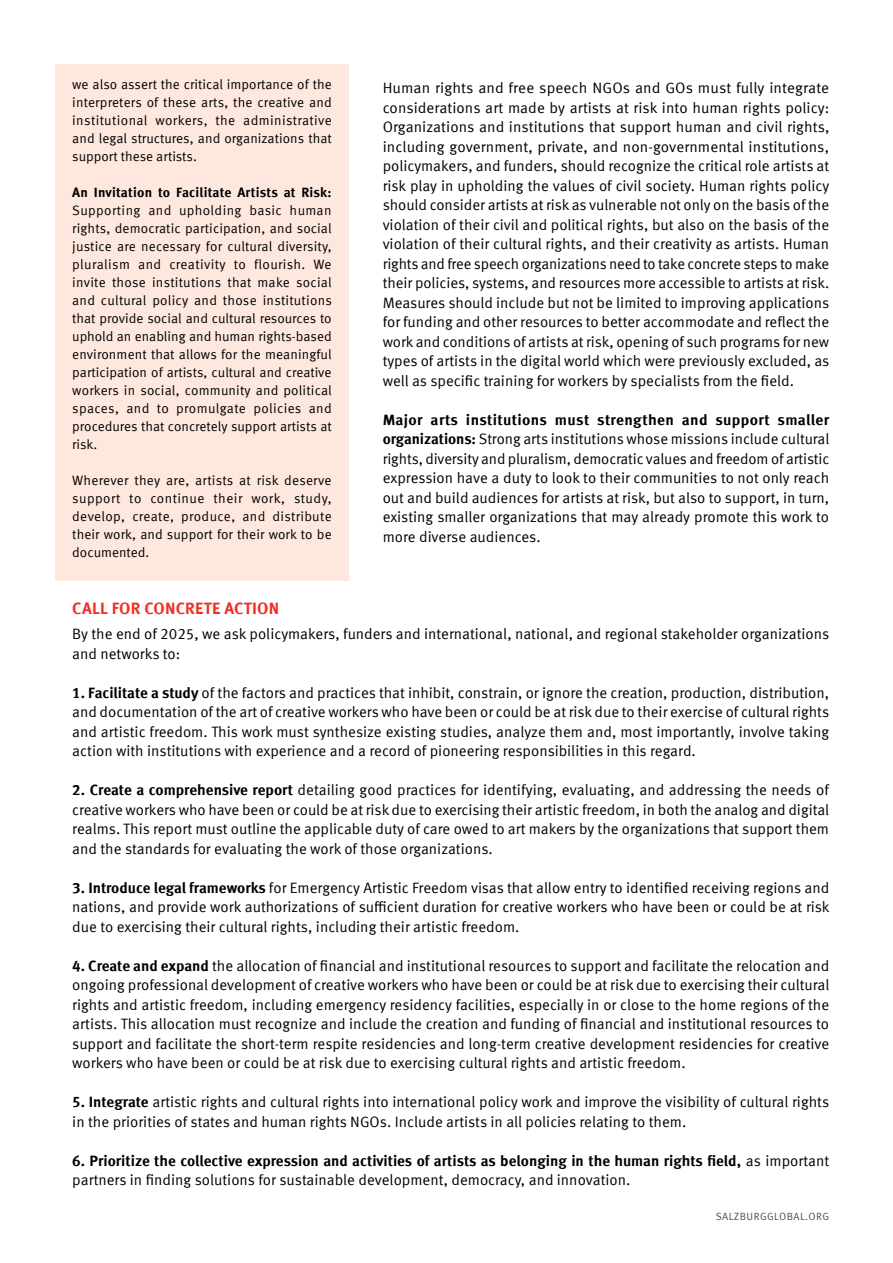
<style>
.page{position:relative;width:893px;height:1263px;background:#fff}
.page>*{position:absolute;margin:0;border:0;box-sizing:border-box;transform-origin:0 0}
.t1{font:700 16.5px "Meta Offc";letter-spacing:.01em;color:#ee3124}
.t2{font:15px/19.5px "Meta Offc Norm";color:#000;text-align:justify}
.t3{font:700 15px "Meta Offc";color:#000}
.t4{font:700 15px "Meta Offc";letter-spacing:.025em;color:#000}
.t5{font:13.5px/18px "Meta Offc Norm";color:#000;text-align:justify}
.t6{font:700 13.5px "Meta Offc";letter-spacing:.015em;color:#000}
.t7{font:10.5px "Meta Pro Norm";letter-spacing:.04em;color:#53504d}
.s1{font-family:"Meta Offc";font-weight:700}
.s2{font-family:"Meta Offc Norm";font-weight:400}
</style>
<div class="page">
<div style="left:55px;top:64px;width:294px;height:516px;background:#fee8dd"></div>
<p class="t5" style="left:72px;top:76px;width:261px">we also assert the critical importance of the interpreters of these arts, the creative and institutional workers, the administrative and legal structures, and organizations that support these artists.</p>
<p class="t6" style="left:72px;top:184px;width:261px">An Invitation to Facilitate Artists at Risk:</p>
<p class="t5" style="left:72px;top:202px;width:261px">Supporting and upholding basic human rights, democratic participation, and social justice are necessary for cultural diversity, pluralism and creativity to flourish. We invite those institutions that make social and cultural policy and those institutions that provide social and cultural resources to uphold an enabling and human rights-based environment that allows for the meaningful participation of artists, cultural and creative workers in social, community and political spaces, and to promulgate policies and procedures that concretely support artists at risk.</p>
<p class="t5" style="left:72px;top:472px;width:261px">Wherever they are, artists at risk deserve support to continue their work, study, develop, create, produce, and distribute their work, and support for their work to be documented.</p>
<p class="t2" style="left:383px;top:78px;width:448px">Human rights and free speech NGOs and GOs must fully integrate considerations art made by artists at risk into human rights policy:<br>Organizations and institutions that support human and civil rights, including government, private, and non-governmental institutions, policymakers, and funders, should recognize the critical role artists at risk play in upholding the values of civil society. Human rights policy should consider artists at risk as vulnerable not only on the basis of the violation of their civil and political rights, but also on the basis of the violation of their cultural rights, and their creativity as artists. Human rights and free speech organizations need to take concrete steps to make their policies, systems, and resources more accessible to artists at risk.<br>Measures should include but not be limited to improving applications for funding and other resources to better accommodate and reflect the work and conditions of artists at risk, opening of such programs for new types of artists in the digital world which were previously excluded, as well as specific training for workers by specialists from the field.</p>
<p class="t4" style="left:383px;top:410px;width:448px">Major arts institutions must strengthen and support smaller</p>
<p class="t2" style="left:383px;top:429px;width:448px"><span class="s1">organizations:</span> Strong arts institutions whose missions include cultural rights, diversity and pluralism, democratic values and freedom of artistic expression have a duty to look to their communities to not only reach out and build audiences for artists at risk, but also to support, in turn, existing smaller organizations that may already promote this work to more diverse audiences.</p>
<p class="t1" style="left:72px;top:598px;width:208px">CALL FOR CONCRETE ACTION</p>
<p class="t2" style="left:72px;top:624px;width:758px">By the end of 2025, we ask policymakers, funders and international, national, and regional stakeholder organizations and networks to:</p>
<p class="t2" style="left:72px;top:683px;width:758px"><span class="s1">1. Facilitate a study</span> of the factors and practices that inhibit, constrain, or ignore the creation, production, distribution, and documentation of the art of creative workers who have been or could be at risk due to their exercise of cultural rights and artistic freedom. This work must synthesize existing studies, analyze them and, most importantly, involve taking action with institutions with experience and a record of pioneering responsibilities in this regard.</p>
<p class="t2" style="left:72px;top:780px;width:758px"><span class="s1">2. Create a comprehensive report</span> detailing good practices for identifying, evaluating, and addressing the needs of creative workers who have been or could be at risk due to exercising their artistic freedom, in both the analog and digital realms. This report must outline the applicable duty of care owed to art makers by the organizations that support them and the standards for evaluating the work of those organizations.</p>
<p class="t2" style="left:72px;top:878px;width:759px"><span class="s1">3. Introduce legal frameworks</span> for Emergency Artistic Freedom visas that allow entry to identified receiving regions and nations, and provide work authorizations of sufficient duration for creative workers who have been or could be at risk due to exercising their cultural rights, including their artistic freedom.</p>
<p class="t2" style="left:72px;top:956px;width:759px"><span class="s1">4. Create and expand</span> the allocation of financial and institutional resources to support and facilitate the relocation and ongoing professional development of creative workers who have been or could be at risk due to exercising their cultural rights and artistic freedom, including emergency residency facilities, especially in or close to the home regions of the artists. This allocation must recognize and include the creation and funding of financial and institutional resources to support and facilitate the short-term respite residencies and long-term creative development residencies for creative workers who have been or could be at risk due to exercising cultural rights and artistic freedom.</p>
<p class="t2" style="left:72px;top:1092px;width:758px"><span class="s1">5. Integrate</span> artistic rights and cultural rights into international policy work and improve the visibility of cultural rights in the priorities of states and human rights NGOs. Include artists in all policies relating to them.</p>
<p class="t3" style="left:72px;top:1151px;width:758px">6. Prioritize the collective expression and activities of artists as belonging in the human rights field, <span class="s2">as important</span></p>
<p class="t2" style="left:72px;top:1170px;width:560px">partners in finding solutions for sustainable development, democracy, and innovation.</p>
<p class="t7" style="left:716px;top:1208px;width:115px">SALZBURGGLOBAL.ORG</p>
</div>
